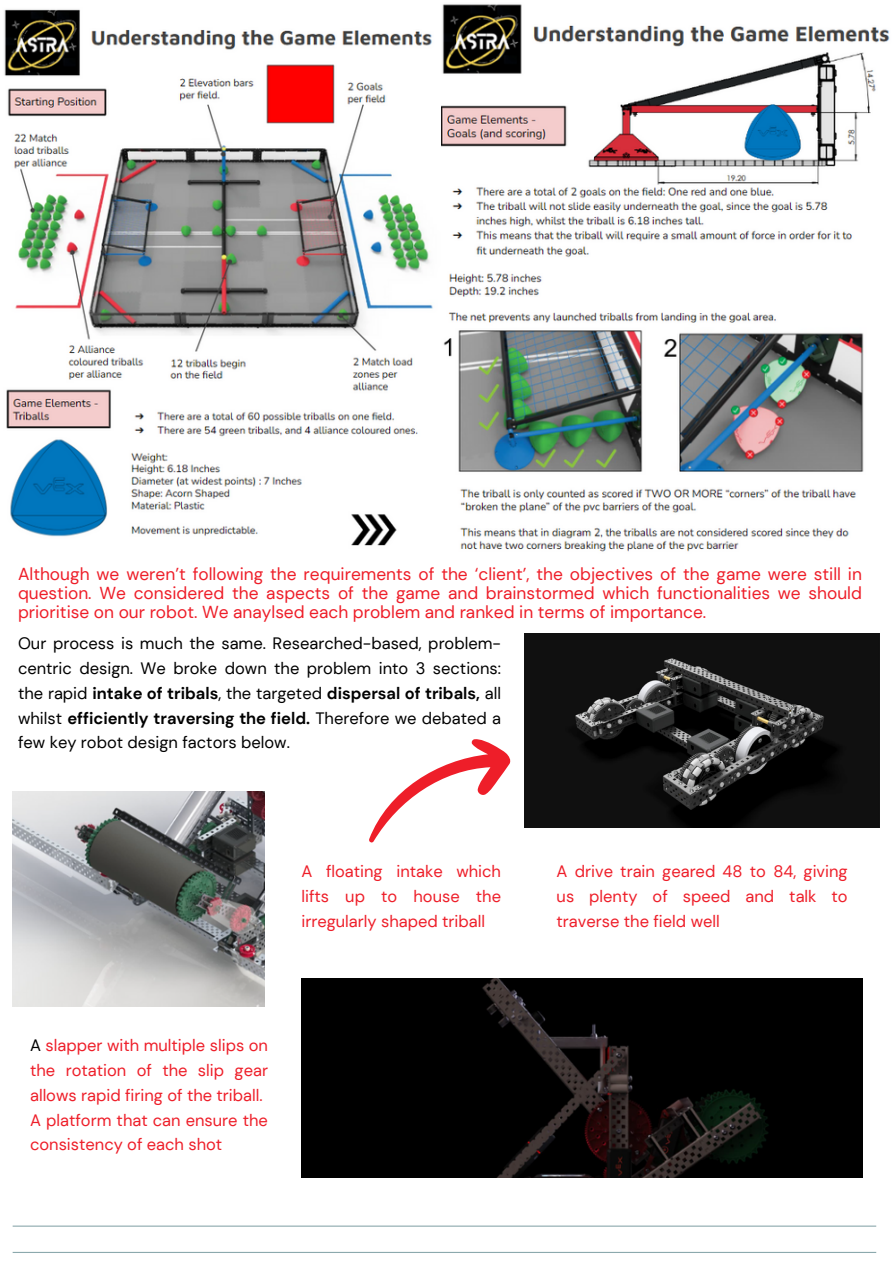
<style>
.page{position:relative;width:893px;height:1264px;background:#fff}
.page>*{position:absolute;margin:0;border:0;box-sizing:border-box;transform-origin:0 0}
.t1{font:17.25px/18.9px "DM Sans";color:#ee1e29;text-align:justify}
.t2{font:16.5px/24.8px "DM Sans";color:#ee1e29;text-align:justify}
.t3{font:16.5px/24.8px "DM Sans";color:#000;text-align:justify}
.s1{font-weight:700}
.s2{color:#000}
</style>
<div class="page">
<img style="left:441px;top:4px;width:449px;height:548px">
<img style="left:4px;top:9px;width:429px;height:537px">
<img style="left:13px;top:791px;width:252px;height:215px">
<img style="left:524px;top:633px;width:355px;height:194px">
<img style="left:301px;top:978px;width:561px;height:199px">
<svg style="left:369px;top:739px;width:142px;height:104px"></svg>
<hr style="left:13px;top:1251px;width:863px;height:1px;background:#8ca9ad">
<hr style="left:13px;top:1225px;width:863px;height:1px;background:#8ca9ad">
<p class="t1" style="left:18px;top:565px;width:845px">Although we weren’t following the requirements of the ‘client’, the objectives of the game were still in question. We considered the aspects of the game and brainstormed which functionalities we should prioritise on our robot. We anaylsed each problem and ranked in terms of importance.</p>
<p class="t3" style="left:18px;top:631px;width:484px">Our process is much the same. Researched-based, problem&shy;centric design. We broke down the problem into 3 sections: the rapid <span class="s1">intake of tribals</span>, the targeted <span class="s1">dispersal of tribals,</span> all whilst <span class="s1">efficiently traversing the field.</span> Therefore we debated a few key robot design factors below.</p>
<h1 class="t2" style="left:301px;top:859px;width:201px">A floating intake which lifts up to house the irregularly shaped triball</h1>
<h1 class="t2" style="left:556px;top:859px;width:292px">A drive train geared 48 to 84, giving us plenty of speed and talk to traverse the field well</h1>
<p class="t2" style="left:30px;top:1033px;width:239px;text-align:left"><span class="s2">A</span> slapper with multiple slips on the rotation of the slip gear allows rapid firing of the triball.<br>A platform that can ensure the consistency of each shot</p>
</div>
